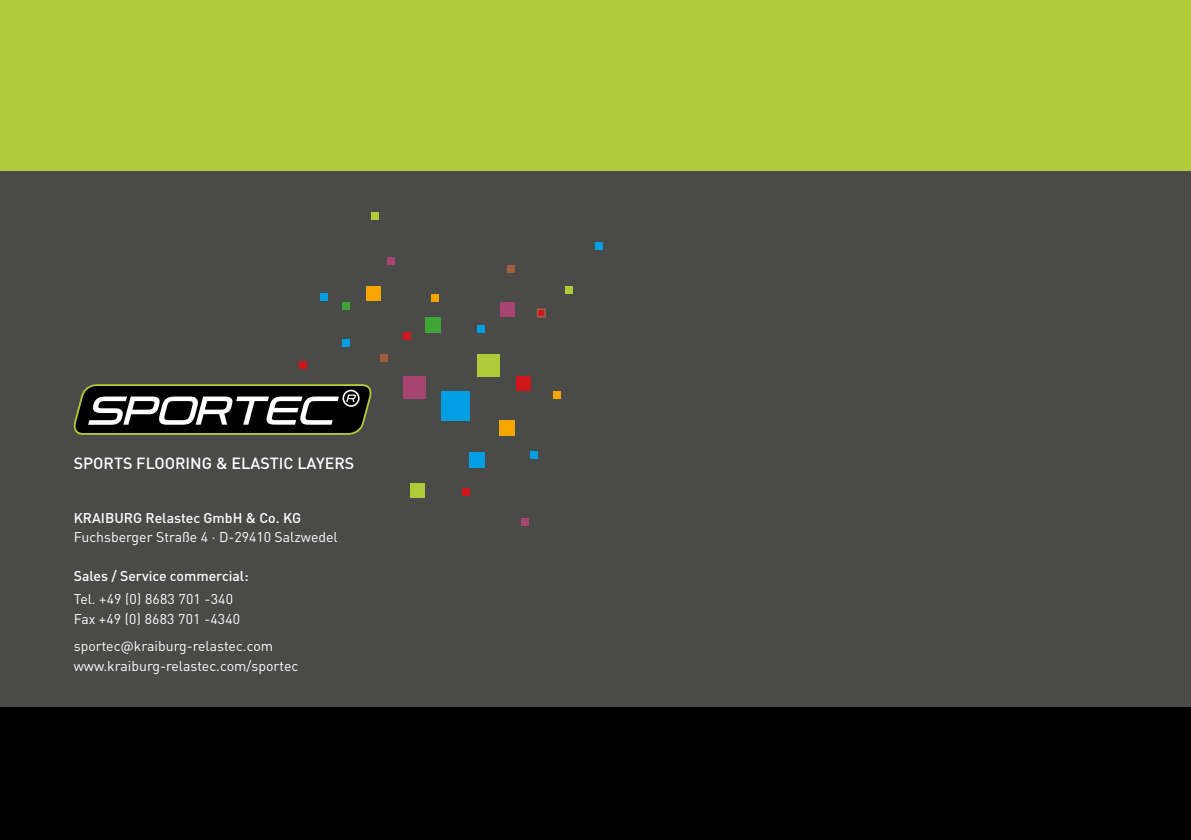
<style>
.page{position:relative;width:1191px;height:840px;background:#fff}
.page>*{position:absolute;margin:0;border:0;box-sizing:border-box;transform-origin:0 0}
.t1{font:500 16px "DIN Pro";color:#fff}
.t2{font:14px/20.2px "DIN Pro";color:#fff}
.t3{font:500 14px "DIN Pro";color:#fff}
</style>
<div class="page">
<div style="left:0;top:0;width:1191px;height:171px;background:#afcb37"></div>
<div style="left:0;top:171px;width:1191px;height:535px;background:#4a4a49"></div>
<div style="left:0;top:706px;width:1191px;height:133px;background:#000"></div>
<div style="left:477px;top:354px;width:22px;height:22px;background:#afcb37"></div>
<div style="left:403px;top:376px;width:22px;height:22px;background:#a74571"></div>
<div style="left:410px;top:483px;width:15px;height:15px;background:#afcb37"></div>
<div style="left:469px;top:451px;width:16px;height:16px;background:#009fe3"></div>
<div style="left:499px;top:420px;width:16px;height:16px;background:#f7a600"></div>
<div style="left:515px;top:376px;width:15px;height:15px;background:#cd171a"></div>
<div style="left:500px;top:302px;width:15px;height:14px;background:#a74571"></div>
<div style="left:595px;top:242px;width:8px;height:7px;background:#009fe3"></div>
<div style="left:507px;top:265px;width:8px;height:7px;background:#a06040"></div>
<div style="left:371px;top:212px;width:8px;height:8px;background:#afcb37"></div>
<div style="left:320px;top:293px;width:8px;height:8px;background:#009fe3"></div>
<div style="left:342px;top:339px;width:8px;height:8px;background:#009fe3"></div>
<div style="left:477px;top:325px;width:8px;height:7px;background:#009fe3"></div>
<div style="left:530px;top:451px;width:7px;height:7px;background:#009fe3"></div>
<div style="left:537px;top:308px;width:9px;height:9px;background:#cd171a;border:2px solid #a06040"></div>
<div style="left:403px;top:331px;width:7px;height:8px;background:#cd171a"></div>
<div style="left:299px;top:361px;width:8px;height:8px;background:#cd171a"></div>
<div style="left:388px;top:257px;width:7px;height:8px;background:#a74571"></div>
<div style="left:431px;top:294px;width:8px;height:8px;background:#f7a600"></div>
<div style="left:553px;top:391px;width:8px;height:7px;background:#f7a600"></div>
<div style="left:462px;top:487px;width:7px;height:8px;background:#cd171a"></div>
<div style="left:521px;top:518px;width:8px;height:7px;background:#a74571"></div>
<div style="left:380px;top:354px;width:8px;height:7px;background:#a06040"></div>
<div style="left:342px;top:302px;width:8px;height:7px;background:#3fa535"></div>
<div style="left:565px;top:286px;width:8px;height:8px;background:#afcb37"></div>
<div style="left:425px;top:317px;width:15px;height:15px;background:#3fa535"></div>
<div style="left:366px;top:286px;width:15px;height:15px;background:#f7a600"></div>
<div style="left:440px;top:391px;width:29px;height:29px;background:#009fe3"></div>
<svg style="left:73px;top:384px;width:299px;height:50px;background:#414339"></svg>
<p class="t1" style="left:74px;top:452px;width:282px">SPORTS FLOORING &amp; ELASTIC LAYERS</p>
<p class="t3" style="left:74px;top:508px;width:229px">KRAIBURG Relastec GmbH &amp; Co. KG</p>
<p class="t2" style="left:74px;top:525px;width:265px">Fuchsberger Straße 4 · D-29410 Salzwedel</p>
<p class="t3" style="left:74px;top:565px;width:176px">Sales / Service commercial:</p>
<p class="t2" style="left:74px;top:588px;width:168px">Tel. +49 (0) 8683 701 -340<br>Fax +49 (0) 8683 701 -4340</p>
<p class="t2" style="left:74px;top:634px;width:226px">sportec@kraiburg-relastec.com www.kraiburg-relastec.com/sportec</p>
</div>
